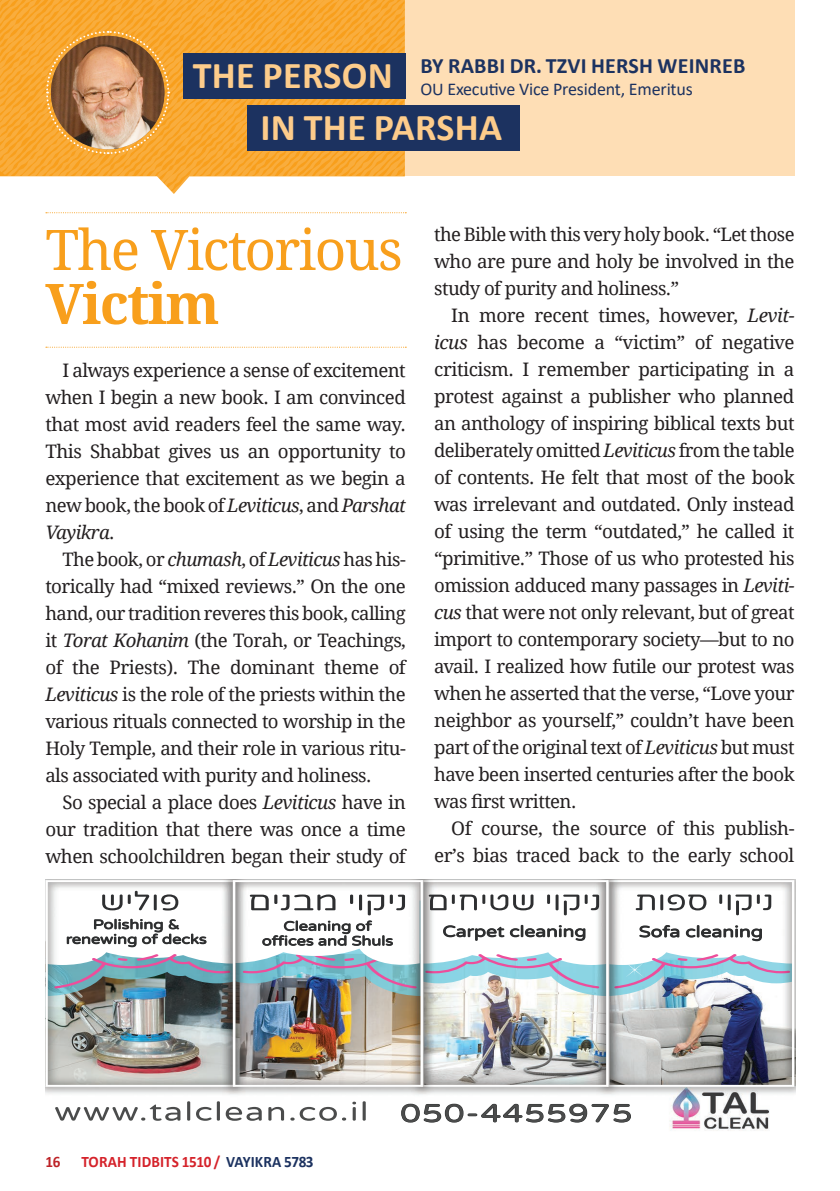
<style>
.page{position:relative;width:840px;height:1191px;background:#fff}
.page>*{position:absolute;margin:0;border:0;box-sizing:border-box;transform-origin:0 0}
.headline{font:56px/54px "Droid Serif";letter-spacing:-.03em;color:#f89f1c}
.t1{font:700 38px "Calibri";letter-spacing:.01em;color:#fdcc8b}
.t2{font:700 22px "Calibri";letter-spacing:.01em;color:#1c3260}
.MAIN_TEXT{font:18.6px/27px "Droid Serif";letter-spacing:-.03em;color:#231f20;text-align:justify}
.t3{font:18px "Calibri";letter-spacing:-.01em;color:#1c3260}
.t4{font:700 16px "Calibri";letter-spacing:.01em;color:#d5222a;scale:.95 1}
.s1{font-weight:700}
.s2{font-style:italic}
.s3{color:#bd2327}
.s4{color:#1c3260}
</style>
<div class="page">
<div style="left:364px;top:0;width:430px;height:176px;background:#fedeb5"></div>
<div style="left:247px;top:105px;width:272px;height:46px;background:#1c3260"></div>
<svg style="left:0;top:0;width:404px;height:194px"></svg>
<svg style="left:46px;top:212px;width:360px;height:1px"></svg>
<svg style="left:46px;top:347px;width:360px;height:1px"></svg>
<img style="left:45px;top:1086px;width:749px;height:45px">
<img style="left:401px;top:1103px;width:186px;height:19px">
<img style="left:608px;top:880px;width:184px;height:206px">
<img style="left:235px;top:880px;width:372px;height:206px">
<img style="left:235px;top:881px;width:184px;height:83px">
<img style="left:45px;top:880px;width:188px;height:206px">
<img style="left:639px;top:925px;width:122px;height:16px">
<img style="left:94px;top:918px;width:85px;height:11px">
<img style="left:443px;top:924px;width:142px;height:17px">
<img style="left:284px;top:920px;width:88px;height:11px">
<p class="t2" style="left:420px;top:50px;width:326px">BY RABBI DR. TZVI HERSH WEINREB</p>
<p class="t3" style="left:420px;top:77px;width:274px">OU Executive Vice President, Emeritus</p>
<p class="t1" style="left:193px;top:48px;width:202px">THE PERSON</p>
<p class="t1" style="left:260px;top:100px;width:243px">IN THE PARSHA</p>
<p class="headline" style="left:45px;top:223px;width:358px">The Victorious<br><span class="s1">Victim</span></p>
<p class="MAIN_TEXT" style="left:45px;top:356px;width:362px;text-indent:17px">I always experience a sense of excitement when I begin a new book. I am convinced that most avid readers feel the same way.<br>This Shabbat gives us an opportunity to experience that excitement as we begin a new book, the book of <span class="s2">Leviticus</span>, and <span class="s2">Parshat Vayikra</span>.</p>
<p class="MAIN_TEXT" style="left:45px;top:545px;width:362px;text-indent:17px">The book, or <span class="s2">chumash</span>, of <span class="s2">Leviticus</span> has his&shy;torically had “mixed reviews.” On the one hand, our tradition reveres this book, calling it <span class="s2">Torat Kohanim</span> (the Torah, or Teachings, of the Priests). The dominant theme of <span class="s2">Leviticus</span> is the role of the priests within the various rituals connected to worship in the Holy Temple, and their role in various ritu&shy;als associated with purity and holiness.</p>
<p class="MAIN_TEXT" style="left:45px;top:788px;width:362px;text-indent:17px">So special a place does <span class="s2">Leviticus</span> have in our tradition that there was once a time when schoolchildren began their study of</p>
<p class="MAIN_TEXT" style="left:434px;top:221px;width:362px">the Bible with this very holy book. “Let those who are pure and holy be involved in the study of purity and holiness.”</p>
<p class="MAIN_TEXT" style="left:434px;top:302px;width:362px;text-indent:17px">In more recent times, however, <span class="s2">Levit&shy;icus</span> has become a “victim” of negative criticism. I remember participating in a protest against a publisher who planned an anthology of inspiring biblical texts but deliberately omitted <span class="s2">Leviticus</span> from the table of contents. He felt that most of the book was irrelevant and outdated. Only instead of using the term “outdated,” he called it “primitive.” Those of us who protested his omission adduced many passages in <span class="s2">Leviti&shy;cus</span> that were not only relevant, but of great import to contemporary society—but to no avail. I realized how futile our protest was when he asserted that the verse, “Love your neighbor as yourself,” couldn’t have been part of the original text of <span class="s2">Leviticus</span> but must have been inserted centuries after the book was first written.</p>
<p class="MAIN_TEXT" style="left:434px;top:815px;width:361px;text-align:right">Of course, the source of this publish&shy;er’s bias traced back to the early school</p>
<p class="t4" style="left:45px;top:1150px;width:284px"><span class="s3">16</span> TORAH TIDBITS 1510 / <span class="s4">VAYIKRA 5783</span></p>
</div>
